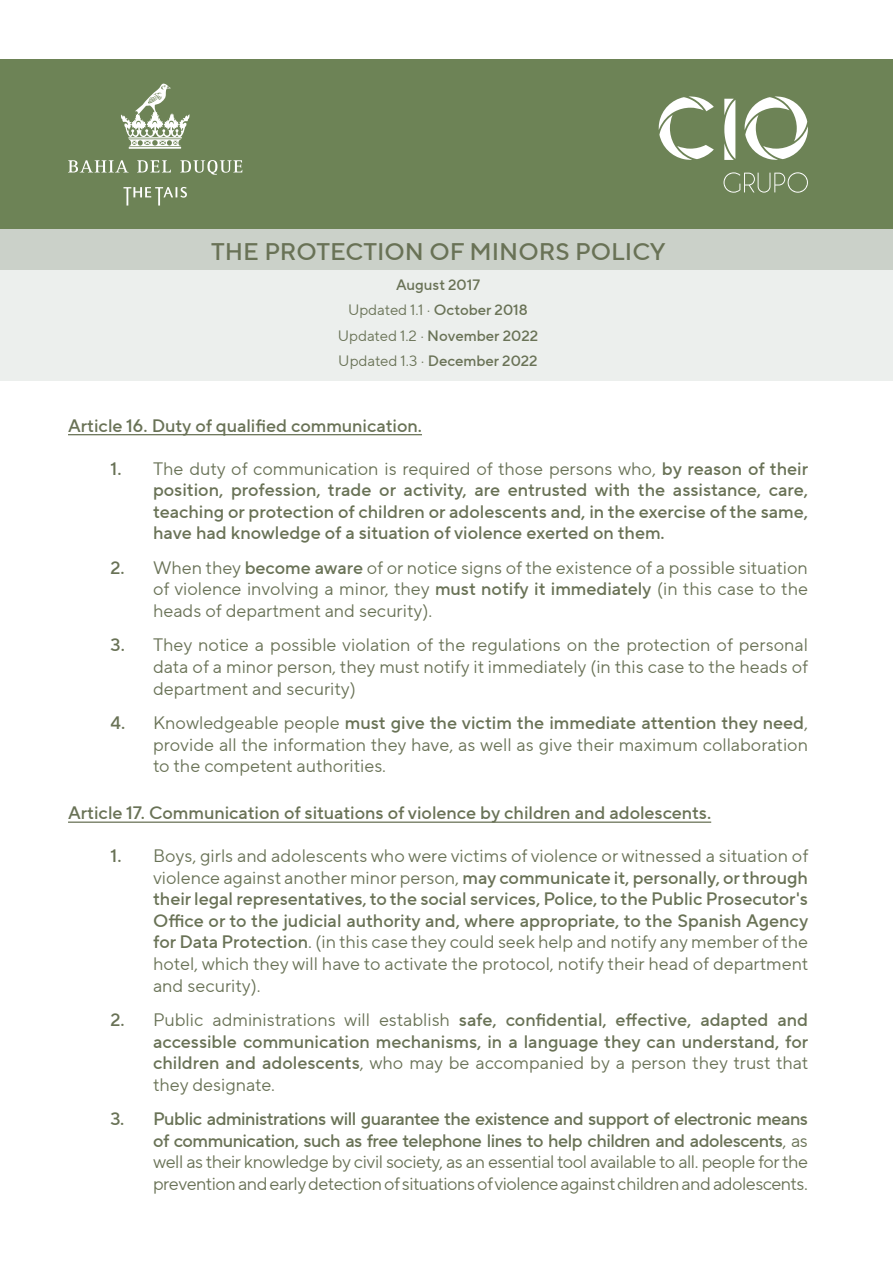
<style>
.page{position:relative;width:893px;height:1263px;background:#fff}
.page>*{position:absolute;margin:0;border:0;box-sizing:border-box;transform-origin:0 0}
.t1{font:500 24px "TT Norms Pro";color:#697256}
.t2{font:18px/21.6px "TT Norms Pro";color:#697256;text-align:justify}
.t3{font:500 18px/21.6px "TT Norms Pro";color:#697256;text-align:justify}
.t4{font:500 15px/25.5px "TT Norms Pro";color:#697256;text-align:center}
.s1{font-weight:400}
.s2{font-weight:500}
</style>
<div class="page">
<div style="left:0;top:60px;width:893px;height:170px;background:#6d8356"></div>
<div style="left:0;top:230px;width:893px;height:151px;background:#ecefed"></div>
<div style="left:0;top:230px;width:893px;height:40px;background:#cbd1c9"></div>
<svg style="left:121px;top:84px;width:69px;height:65px"></svg>
<svg style="left:68px;top:160px;width:60px;height:12px"></svg>
<svg style="left:137px;top:160px;width:34px;height:12px"></svg>
<svg style="left:180px;top:160px;width:62px;height:15px"></svg>
<svg style="left:123px;top:187px;width:64px;height:19px"></svg>
<svg style="left:723px;top:172px;width:85px;height:21px"></svg>
<svg style="left:745px;top:96px;width:63px;height:64px"></svg>
<svg style="left:724px;top:99px;width:11px;height:61px"></svg>
<svg style="left:659px;top:96px;width:55px;height:64px"></svg>
<hr style="left:68px;top:434px;width:354px;height:1px;background:#697256">
<hr style="left:68px;top:821px;width:643px;height:2px;background:#697256">
<h1 class="t1" style="left:211px;top:234px;width:456px">THE PROTECTION OF MINORS POLICY</h1>
<p class="t4" style="left:338px;top:272px;width:202px">August 2017<br><span class="s1">Updated 1.1 ·</span> October 2018<br><span class="s1">Updated 1.2 ·</span> November 2022<br><span class="s1">Updated 1.3 ·</span> December 2022</p>
<p class="t3" style="left:68px;top:415px;width:355px">Article 16. Duty of qualified communication.</p>
<p class="t3" style="left:153px;top:457px;width:657px;text-indent:-43px">1. <span class="s1">The duty of communication is required of those persons who,</span> by reason of their position, profession, trade or activity, are entrusted with the assistance, care, teaching or protection of children or adolescents and, in the exercise of the same, have had knowledge of a situation of violence exerted on them.</p>
<p class="t2" style="left:153px;top:556px;width:656px;text-indent:-43px"><span class="s2">2.</span> When they <span class="s2">become aware</span> of or notice signs of the existence of a possible situation of violence involving a minor, they <span class="s2">must notify it immediately</span> (in this case to the heads of department and security).</p>
<p class="t2" style="left:153px;top:634px;width:657px;text-indent:-43px"><span class="s2">3.</span> They notice a possible violation of the regulations on the protection of personal data of a minor person, they must notify it immediately (in this case to the heads of department and security)</p>
<p class="t2" style="left:153px;top:712px;width:656px;text-indent:-43px"><span class="s2">4.</span> Knowledgeable people <span class="s2">must give the victim the immediate attention they need</span>, provide all the information they have, as well as give their maximum collaboration to the competent authorities.</p>
<p class="t3" style="left:68px;top:802px;width:645px">Article 17. Communication of situations of violence by children and adolescents.</p>
<p class="t2" style="left:153px;top:845px;width:657px;text-indent:-43px"><span class="s2">1.</span> Boys, girls and adolescents who were victims of violence or witnessed a situation of violence against another minor person, <span class="s2">may communicate it, personally, or through their legal representatives, to the social services, Police, to the Public Prosecutor's Office or to the judicial authority and, where appropriate, to the Spanish Agency for Data Protection</span>. (in this case they could seek help and notify any member of the hotel, which they will have to activate the protocol, notify their head of department and security).</p>
<p class="t3" style="left:153px;top:1009px;width:657px;text-indent:-43px">2. <span class="s1">Public administrations will establish</span> safe, confidential, effective, adapted and accessible communication mechanisms, in a language they can understand, for children and adolescents<span class="s1">, who may be accompanied by a person they trust that they designate.</span></p>
<p class="t2" style="left:153px;top:1108px;width:656px;text-indent:-43px"><span class="s2">3. Public administrations will guarantee the existence and support of electronic means of communication, such as free telephone lines to help children and adolescents</span>, as well as their knowledge by civil society, as an essential tool available to all. people for the prevention and early detection of situations of violence against children and adolescents.</p>
</div>
